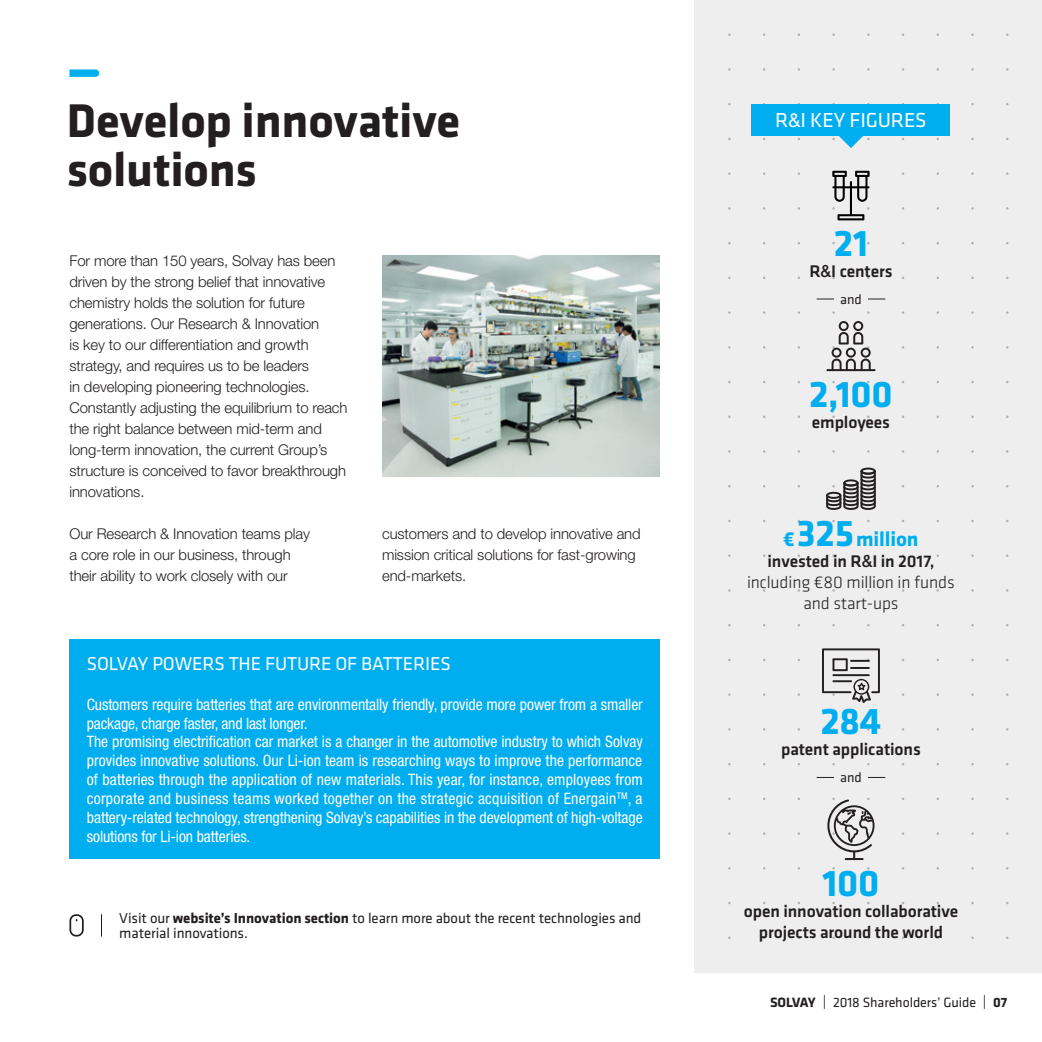
<style>
.page{position:relative;width:1042px;height:1042px;background:#fff}
.page>*{position:absolute;margin:0;border:0;box-sizing:border-box;transform-origin:0 0}
.t1{font:700 49px/49px "Klavika";letter-spacing:-.005em;color:#231f20}
.t2{font:700 38.5px "Klavika";letter-spacing:-.005em;color:#00aeef}
.t3{font:21px "Klavika";letter-spacing:-.005em;color:#fff}
.t4{font:700 21px "Klavika";letter-spacing:-.005em;color:#00aeef}
.t5{font:19.25px "Klavika";letter-spacing:-.005em;color:#fff}
.t6{font:500 17.5px/21px "Klavika";letter-spacing:-.005em;color:#231f20;text-align:center}
.t7{font:300 17.5px/21px "Klavika";letter-spacing:-.005em;color:#231f20;text-align:center}
.t8{font:condensed 15.75px/18.9px "Helvetica Neue LT Std";letter-spacing:-.005em;color:#fff}
.t9{font:300 14.88px/21px "Helvetica Neue LT Std";letter-spacing:-.01em;color:#231f20}
.t10{font:14.88px/14.9px "Klavika";letter-spacing:-.005em;color:#231f20}
.t11{font:14px "Klavika";letter-spacing:-.005em;color:#231f20}
.s1{font-weight:700}
.s2{font-family:"Helvetica Neue LT Std";font-size:19.25px}
.s3{font-family:"Helvetica Neue LT Std";font-size:16.62px}
.s4{font-size:38.5px}
.s5{font-weight:500}
.s6{font-family:"Helvetica Neue LT Std";font-weight:500;font-size:16.62px}
</style>
<div class="page">
<div style="left:694px;top:0;width:348px;height:972px;background:#eeeeef"></div>
<div style="left:69px;top:639px;width:591px;height:220px;background:#00aeef"></div>
<svg style="left:69px;top:914px;width:15px;height:22px"></svg>
<svg style="left:101px;top:914px;width:1px;height:22px"></svg>
<img style="left:382px;top:255px;width:278px;height:221px">
<svg style="left:827px;top:797px;width:47px;height:63px"></svg>
<div style="left:752px;top:104px;width:198px;height:32px;background:#00aeef"></div>
<svg style="left:832px;top:136px;width:37px;height:12px"></svg>
<svg style="left:832px;top:171px;width:37px;height:49px"></svg>
<svg style="left:826px;top:469px;width:50px;height:41px"></svg>
<div style="left:843px;top:479px;width:15px;height:7px;border:2px solid #231f20;border-radius:50%"></div>
<div style="left:860px;top:467px;width:16px;height:8px;border:2px solid #231f20;border-radius:50%"></div>
<svg style="left:868px;top:298px;width:17px;height:1px"></svg>
<svg style="left:816px;top:298px;width:18px;height:1px"></svg>
<svg style="left:868px;top:777px;width:17px;height:1px"></svg>
<svg style="left:816px;top:777px;width:18px;height:1px"></svg>
<svg style="left:822px;top:648px;width:58px;height:55px"></svg>
<hr style="left:826px;top:369px;width:49px;height:2px;background:#231f20">
<svg style="left:831px;top:321px;width:39px;height:49px"></svg>
<h1 class="t1" style="left:67px;top:94px;width:395px">Develop innovative solutions</h1>
<p class="t9" style="left:69px;top:250px;width:280px">For more than 150 years, Solvay has been driven by the strong belief that innovative chemistry holds the solution for future generations. Our Research &amp; Innovation<br>is key to our differentiation and growth strategy, and requires us to be leaders<br>in developing pioneering technologies.<br>Constantly adjusting the equilibrium to reach the right balance between mid-term and long-term innovation, the current Group’s structure is conceived to favor breakthrough innovations.</p>
<p class="t9" style="left:69px;top:523px;width:242px">Our Research &amp; Innovation teams play a core role in our business, through their ability to work closely with our</p>
<p class="t9" style="left:382px;top:523px;width:260px">customers and to develop innovative and mission critical solutions for fast-growing end-markets.</p>
<p class="t5" style="left:87px;top:651px;width:365px">SOLVAY POWERS THE FUTURE OF BATTERIES</p>
<p class="t8" style="left:87px;top:694px;width:557px">Customers require batteries that are environmentally friendly, provide more power from a smaller package, charge faster, and last longer.<br>The promising electrification car market is a changer in the automotive industry to which Solvay provides innovative solutions. Our Li-ion team is researching ways to improve the performance of batteries through the application of new materials. This year, for instance, employees from corporate and business teams worked together on the strategic acquisition of Energain<sup>TM</sup>, a battery-related technology, strengthening Solvay’s capabilities in the development of high-voltage solutions for Li-ion batteries.</p>
<p class="t10" style="left:119px;top:910px;width:523px">Visit our <span class="s1">website’s Innovation section</span> to learn more about the recent technologies and material innovations.</p>
<h3 class="t3" style="left:775px;top:106px;width:153px">R<span class="s2">&amp;</span>I KEY FIGURES</h3>
<h2 class="t2" style="left:834px;top:215px;width:36px">21</h2>
<p class="t6" style="left:809px;top:260px;width:85px">R<span class="s3">&amp;</span>I centers</p>
<p class="t11" style="left:840px;top:290px;width:23px">and</p>
<h2 class="t2" style="left:809px;top:366px;width:85px">2,100</h2>
<p class="t6" style="left:812px;top:411px;width:80px">employees</p>
<h3 class="t4" style="left:783px;top:523px;width:137px">€<span class="s4">325</span>million</h3>
<p class="t7" style="left:747px;top:550px;width:209px"><span class="s5">invested in R</span><span class="s6">&amp;</span><span class="s5">I in 2017, </span>including €80 million in funds and start-ups</p>
<h2 class="t2" style="left:820px;top:694px;width:63px">284</h2>
<p class="t6" style="left:781px;top:738px;width:141px">patent applications</p>
<p class="t11" style="left:840px;top:768px;width:23px">and</p>
<h2 class="t2" style="left:822px;top:855px;width:59px">100</h2>
<p class="t6" style="left:744px;top:900px;width:216px">open innovation collaborative projects around the world</p>
<p class="t11" style="left:770px;top:993px;width:239px"><span class="s1">SOLVAY</span> | 2018 Shareholders’ Guide | <span class="s1">07</span></p>
</div>
